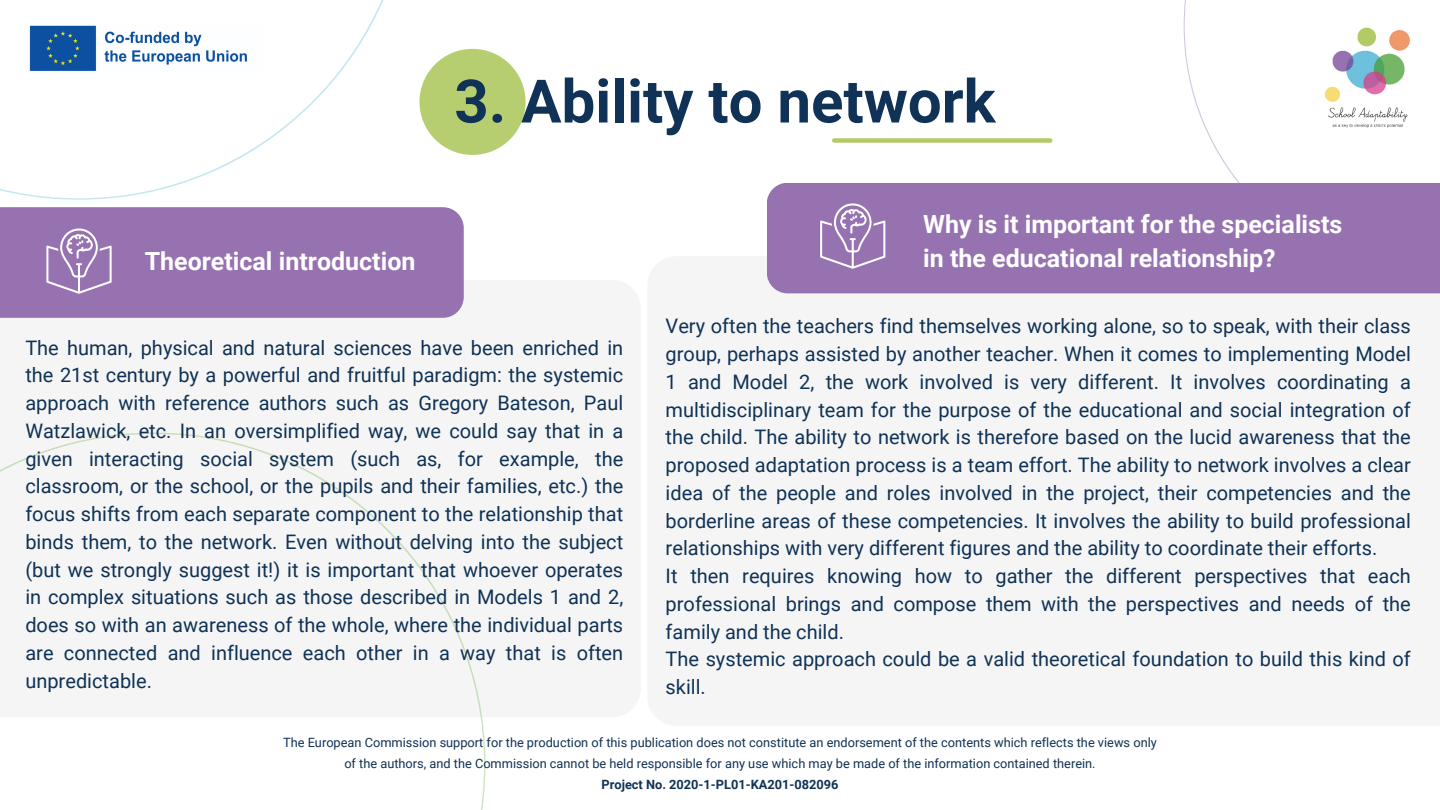
<style>
.page{position:relative;width:1440px;height:810px;background:#fff}
.page>*{position:absolute;margin:0;border:0;box-sizing:border-box;transform-origin:0 0}
.t1{font:700 60px "Roboto";color:#0f3256}
.t2{font:700 25px "Roboto";color:#fff}
.t3{font:20px/27.8px "Roboto";color:#0f3256;text-align:justify}
.t4{font:12.8px/21px "Roboto";color:#0f3256;text-align:center}
.t5{font:700 12.8px "Roboto";color:#0f3256}
</style>
<div class="page">
<div style="left:0;top:280px;width:641px;height:437px;background:#f5f5f5"></div>
<svg style="left:0;top:433px;width:485px;height:377px"></svg>
<div style="left:0;top:207px;width:464px;height:111px;background:#9672b0"></div>
<div style="left:419px;top:49px;width:107px;height:106px;background:#b7ce70;border-radius:50%"></div>
<div style="left:834px;top:138px;width:216px;height:5px;background:#b2cb66"></div>
<svg style="left:46px;top:229px;width:66px;height:65px"></svg>
<div style="left:647px;top:256px;width:793px;height:470px;background:#f5f5f5"></div>
<svg style="left:1184px;top:0;width:226px;height:183px"></svg>
<svg style="left:0;top:0;width:384px;height:200px"></svg>
<div style="left:767px;top:183px;width:673px;height:110px;background:#9672b0"></div>
<svg style="left:820px;top:203px;width:65px;height:66px;background:#aa8cbf"></svg>
<p class="t2" style="left:145px;top:247px;width:272px">Theoretical introduction</p>
<p class="t1" style="left:454px;top:67px;width:543px">3. Ability to network</p>
<p class="t2" style="left:923px;top:210px;width:421px">Why is it important for the specialists</p>
<p class="t2" style="left:923px;top:244px;width:354px">in the educational relationship?</p>
<p class="t3" style="left:25px;top:334px;width:599px">The human, physical and natural sciences have been enriched in the 21st century by a powerful and fruitful paradigm: the systemic approach with reference authors such as Gregory Bateson, Paul Watzlawick, etc. In an oversimplified way, we could say that in a given interacting social system (such as, for example, the classroom, or the school, or the pupils and their families, etc.) the focus shifts from each separate component to the relationship that binds them, to the network. Even without delving into the subject (but we strongly suggest it!) it is important that whoever operates in complex situations such as those described in Models 1 and 2, does so with an awareness of the whole, where the individual parts are connected and influence each other in a way that is often unpredictable.</p>
<p class="t3" style="left:666px;top:313px;width:747px">Very often the teachers find themselves working alone, so to speak, with their class group, perhaps assisted by another teacher. When it comes to implementing Model 1 and Model 2, the work involved is very different. It involves coordinating a multidisciplinary team for the purpose of the educational and social integration of the child. The ability to network is therefore based on the lucid awareness that the proposed adaptation process is a team effort. The ability to network involves a clear idea of the people and roles involved in the project, their competencies and the borderline areas of these competencies. It involves the ability to build professional relationships with very different figures and the ability to coordinate their efforts.</p>
<p class="t3" style="left:666px;top:562px;width:747px">It then requires knowing how to gather the different perspectives that each professional brings and compose them with the perspectives and needs of the family and the child.</p>
<p class="t3" style="left:666px;top:646px;width:747px">The systemic approach could be a valid theoretical foundation to build this kind of skill.</p>
<p class="t4" style="left:283px;top:732px;width:875px">The European Commission support for the production of this publication does not constitute an endorsement of the contents which reflects the views only of the authors, and the Commission cannot be held responsible for any use which may be made of the information contained therein.</p>
<p class="t5" style="left:602px;top:777px;width:238px">Project No. 2020-1-PL01-KA201-082096</p>
</div>
